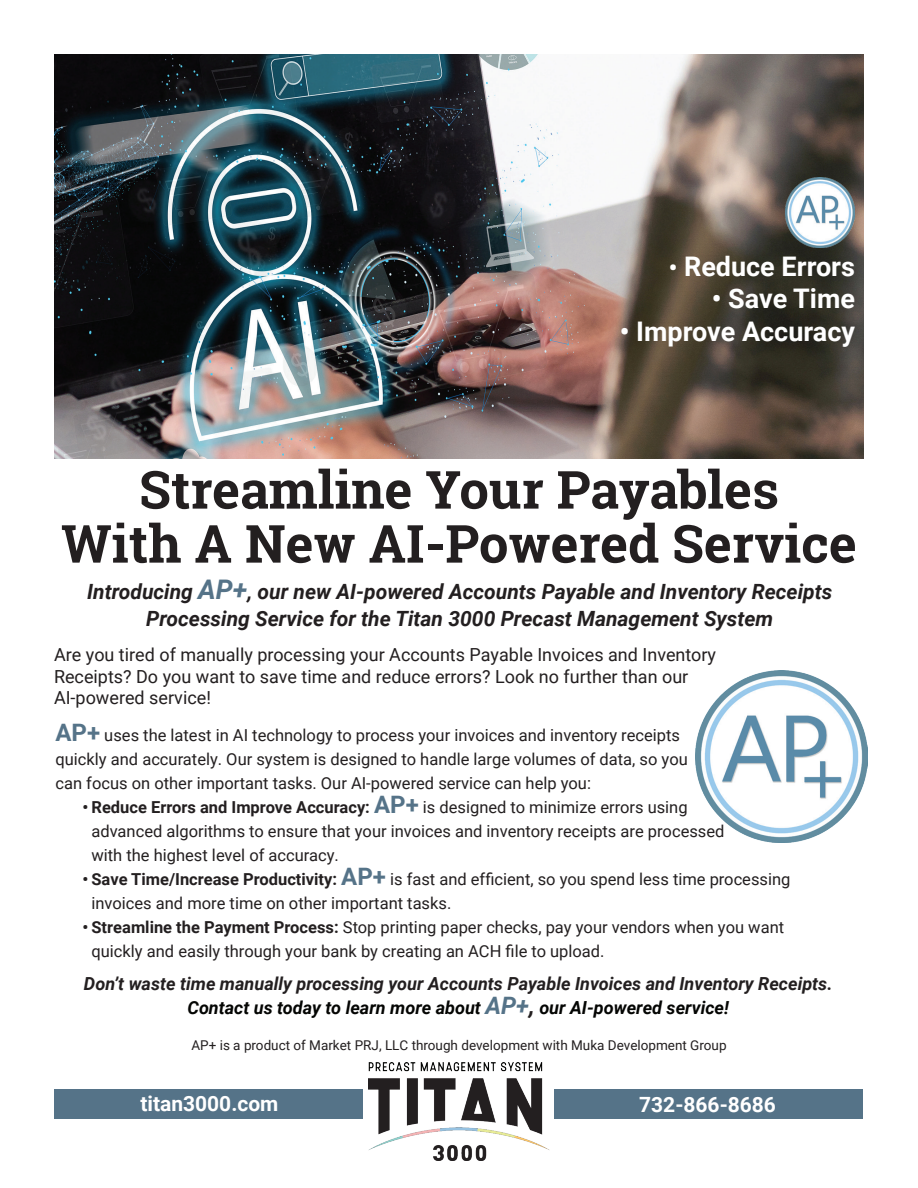
<style>
.page{position:relative;width:918px;height:1188px;background:#fff}
.page>*{position:absolute;margin:0;border:0;box-sizing:border-box;transform-origin:0 0}
.t1{font:700 52.5px/54px "Roboto Slab";color:#231f20;text-align:center}
.t2{font:700 27px "Roboto";color:#fff}
.t3{font:italic 700 21px/27px "Roboto";color:#231f20;text-align:center}
.t4{font:700 21px "Roboto";color:#fff}
.t5{font:18px/21.6px "Roboto";color:#231f20}
.t6{font:italic 700 18px/24px "Roboto";color:#231f20;text-align:center}
.t7{font:16.5px/24px "Roboto";color:#231f20}
.t8{font:13.5px "Roboto";color:#231f20}
.s1{font-size:24px}
.s2{font-size:27px;color:#557388}
.s3{font-weight:700;font-size:24px;color:#557388}
.s4{font-weight:700}
.s5{color:#040503}
.s6{font-size:24px;color:#557388}
</style>
<div class="page">
<img style="left:54px;top:54px;width:810px;height:405px">
<div style="left:54px;top:1090px;width:808px;height:29px;background:#557388"></div>
<div style="left:364px;top:1081px;width:190px;height:47px;background:#fff"></div>
<img style="left:368px;top:1063px;width:181px;height:98px">
<img style="left:785px;top:178px;width:70px;height:69px">
<img style="left:695px;top:670px;width:173px;height:173px">
<h2 class="t2" style="left:669px;top:247px;width:188px"><span class="s1">•</span> Reduce Errors</h2>
<h2 class="t2" style="left:712px;top:280px;width:145px">• Save Time</h2>
<h2 class="t2" style="left:620px;top:312px;width:237px">• Improve Accuracy</h2>
<h1 class="t1" style="left:61px;top:462px;width:797px">Streamline Your Payables<br>With A New AI-Powered Service</h1>
<p class="t3" style="left:87px;top:577px;width:747px">Introducing <span class="s2">AP+</span>, our new AI-powered Accounts Payable and Inventory Receipts<br>Processing Service for the Titan 3000 Precast Management System</p>
<p class="t5" style="left:54px;top:643px;width:664px">Are you tired of manually processing your Accounts Payable Invoices and Inventory<br>Receipts? Do you want to save time and reduce errors? Look no further than our<br>AI-powered service!</p>
<p class="t7" style="left:56px;top:722px;width:634px"><span class="s3">AP+</span> uses the latest in AI technology to process your invoices and inventory receipts quickly and accurately. Our system is designed to handle large volumes of data, so you can focus on other important tasks. Our AI-powered service can help you:</p>
<p class="t7" style="left:91px;top:795px;width:635px;text-indent:-9px"><span class="s4">• Reduce Errors and Improve Accuracy:</span> <span class="s3">AP+</span> is designed to minimize errors using advanced algorithms to ensure that your invoices and inventory receipts are processed with the highest level of accuracy.</p>
<p class="t7" style="left:92px;top:866px;width:700px;text-indent:-9px"><span class="s4">• Save Time/Increase Productivity:</span> <span class="s3">AP+</span> is fast and efficient, so you spend less time processing invoices and more time on other important tasks.</p>
<p class="t7" style="left:91px;top:915px;width:694px;text-indent:-9px"><span class="s4">• Streamline the Payment Process:</span> Stop printing paper checks, pay your vendors when you want quickly and easily through your bank by creating an ACH file to upload.</p>
<p class="t6" style="left:84px;top:971px;width:750px">Don’t waste time manually processing your Accounts Payable Invoices and Inventory Receipts.<br><span class="s5">Contact us today to learn more about</span> <span class="s6">AP+</span><span class="s1">,</span> <span class="s5">our AI-powered service!</span></p>
<p class="t8" style="left:191px;top:1036px;width:537px">AP+ is a product of Market PRJ, LLC through development with Muka Development Group</p>
<p class="t4" style="left:140px;top:1088px;width:140px">titan3000.com</p>
<p class="t4" style="left:639px;top:1090px;width:138px">732-866-8686</p>
</div>
